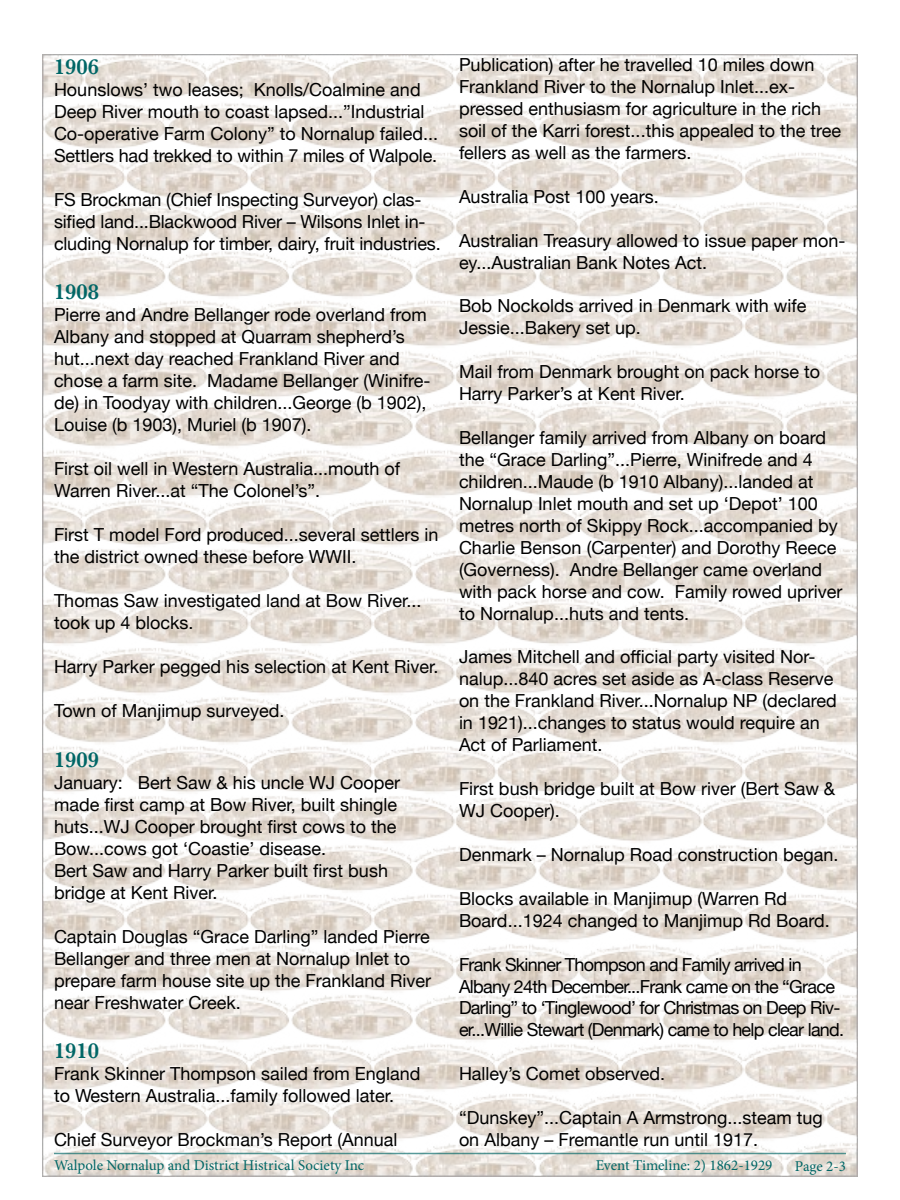
<style>
.page{position:relative;width:900px;height:1200px;background:#fff}
.page>*{position:absolute;margin:0;border:0;box-sizing:border-box;transform-origin:0 0}
.t1{font:600 22.5px "Baskerville";color:#066}
.t2{font:18px/22px "Helvetica Neue";color:#000}
.t3{font:18px/21.9px "Helvetica Neue";letter-spacing:-.04em;color:#000}
.t4{font:15px "Minion Pro";color:#066}
</style>
<div class="page">
<img style="left:43px;top:54px;width:814px;height:1122px">
<hr style="left:54px;top:1153px;width:792px;height:1px;background:#066">
<p class="t1" style="left:54px;top:51px;width:46px">1906</p>
<p class="t2" style="left:54px;top:80px;width:386px">Hounslows’ two leases; Knolls/Coalmine and Deep River mouth to coast lapsed...”Industrial Co-operative Farm Colony” to Nornalup failed...<br>Settlers had trekked to within 7 miles of Walpole.</p>
<p class="t2" style="left:54px;top:190px;width:388px">FS Brockman (Chief Inspecting Surveyor) clas&shy;sified land...Blackwood River – Wilsons Inlet in&shy;cluding Nornalup for timber, dairy, fruit industries.</p>
<p class="t1" style="left:54px;top:276px;width:46px">1908</p>
<p class="t2" style="left:54px;top:305px;width:378px">Pierre and Andre Bellanger rode overland from Albany and stopped at Quarram shepherd’s hut...next day reached Frankland River and chose a farm site. Madame Bellanger (Winifre&shy;de) in Toodyay with children...George (b 1902), Louise (b 1903), Muriel (b 1907).</p>
<p class="t2" style="left:54px;top:459px;width:348px">First oil well in Western Australia...mouth of<br>Warren River...at “The Colonel’s”.</p>
<p class="t2" style="left:54px;top:525px;width:386px">First T model Ford produced...several settlers in the district owned these before WWII.</p>
<p class="t2" style="left:54px;top:591px;width:369px">Thomas Saw investigated land at Bow River... took up 4 blocks.</p>
<p class="t2" style="left:54px;top:657px;width:386px">Harry Parker pegged his selection at Kent River.</p>
<p class="t2" style="left:54px;top:701px;width:232px">Town of Manjimup surveyed.</p>
<p class="t1" style="left:54px;top:744px;width:46px">1909</p>
<p class="t2" style="left:54px;top:772px;width:348px">January: Bert Saw &amp; his uncle WJ Cooper made first camp at Bow River, built shingle huts...WJ Cooper brought first cows to the Bow...cows got ‘Coastie’ disease.<br>Bert Saw and Harry Parker built first bush bridge at Kent River.</p>
<p class="t2" style="left:54px;top:926px;width:379px">Captain Douglas “Grace Darling” landed Pierre Bellanger and three men at Nornalup Inlet to prepare farm house site up the Frankland River near Freshwater Creek.</p>
<p class="t1" style="left:54px;top:1035px;width:46px">1910</p>
<p class="t2" style="left:54px;top:1064px;width:368px">Frank Skinner Thompson sailed from England to Western Australia...family followed later.</p>
<p class="t2" style="left:54px;top:1130px;width:345px">Chief Surveyor Brockman’s Report (Annual</p>
<p class="t2" style="left:459px;top:55px;width:384px">Publication) after he travelled 10 miles down Frankland River to the Nornalup Inlet...ex&shy;pressed enthusiasm for agriculture in the rich soil of the Karri forest...this appealed to the tree fellers as well as the farmers.</p>
<p class="t2" style="left:459px;top:186px;width:201px">Australia Post 100 years.</p>
<p class="t2" style="left:459px;top:230px;width:388px">Australian Treasury allowed to issue paper mon&shy;ey...Australian Bank Notes Act.</p>
<p class="t2" style="left:459px;top:296px;width:349px">Bob Nockolds arrived in Denmark with wife<br>Jessie...Bakery set up.</p>
<p class="t2" style="left:459px;top:362px;width:363px">Mail from Denmark brought on pack horse to<br>Harry Parker’s at Kent River.</p>
<p class="t2" style="left:459px;top:428px;width:385px">Bellanger family arrived from Albany on board the “Grace Darling”...Pierre, Winifrede and 4 children...Maude (b 1910 Albany)...landed at Nornalup Inlet mouth and set up ‘Depot’ 100 metres north of Skippy Rock...accompanied by Charlie Benson (Carpenter) and Dorothy Reece (Governess). Andre Bellanger came overland with pack horse and cow. Family rowed upriver to Nornalup...huts and tents.</p>
<p class="t2" style="left:459px;top:647px;width:379px">James Mitchell and official party visited Nor&shy;nalup...840 acres set aside as A-class Reserve on the Frankland River...Nornalup NP (declared in 1921)...changes to status would require an Act of Parliament.</p>
<p class="t2" style="left:459px;top:779px;width:378px">First bush bridge built at Bow river (Bert Saw &amp;<br>WJ Cooper).</p>
<p class="t2" style="left:459px;top:845px;width:381px">Denmark – Nornalup Road construction began.</p>
<p class="t2" style="left:459px;top:888px;width:372px">Blocks available in Manjimup (Warren Rd<br>Board...1924 changed to Manjimup Rd Board.</p>
<p class="t3" style="left:459px;top:954px;width:387px">Frank Skinner Thompson and Family arrived in Albany 24th December...Frank came on the “Grace Darling” to ‘Tinglewood’ for Christmas on Deep Riv&shy;er...Willie Stewart (Denmark) came to help clear land.</p>
<p class="t2" style="left:459px;top:1064px;width:208px">Halley’s Comet observed.</p>
<p class="t2" style="left:459px;top:1108px;width:365px">“Dunskey”...Captain A Armstrong...steam tug on Albany – Fremantle run until 1917.</p>
<p class="t4" style="left:54px;top:1155px;width:312px">Walpole Nornalup and District Histrical Society Inc</p>
<p class="t4" style="left:596px;top:1155px;width:178px">Event Timeline: 2) 1862-1929</p>
<p class="t4" style="left:795px;top:1156px;width:53px">Page 2-3</p>
</div>
